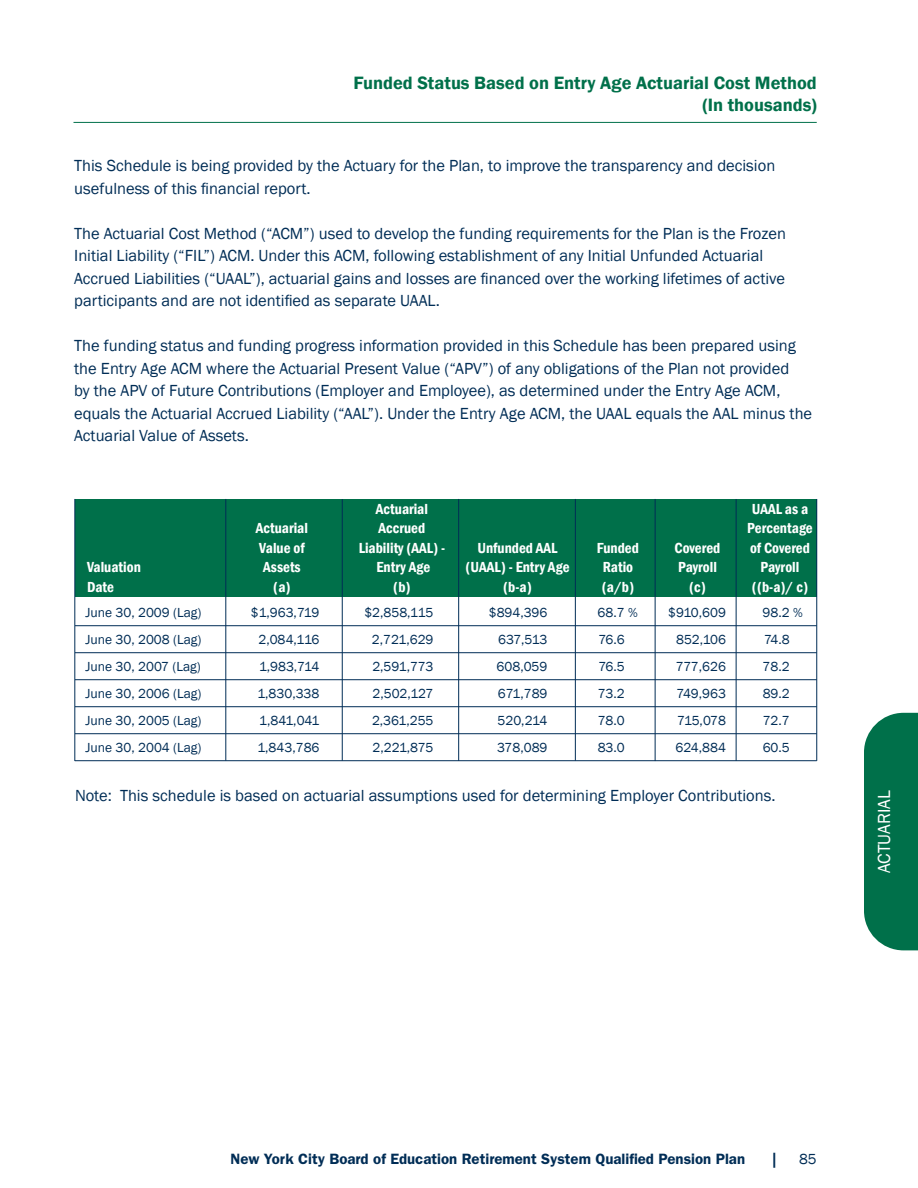
<style>
.page{position:relative;width:918px;height:1188px;background:#fff}
.page>*{position:absolute;margin:0;border:0;box-sizing:border-box;transform-origin:0 0}
.t1{font:600 18.3px/22px "Franklin Gothic";color:#00704a;text-align:right}
.t2{font:18px "Franklin Gothic";color:#fff}
.t3{font:16.5px/22.5px "Franklin Gothic";color:#002d56}
.t4{font:600 condensed 15px "Franklin Gothic";color:#fff}
.t5{font:600 15px "ITC Franklin Gothic Std";color:#002d56}
.t6{font:15px "Franklin Gothic";color:#002d56}
.t7{font:13.5px "Franklin Gothic";color:#002d56}
</style>
<div class="page">
<div style="left:864px;top:713px;width:54px;height:237px;background:#00704a"></div>
<hr style="left:74px;top:122px;width:743px;height:1px;background:#00704a">
<div style="left:75px;top:499px;width:742px;height:97px;background:#00704a"></div>
<hr style="left:75px;top:625px;width:742px;height:1px;background:#002d56">
<hr style="left:75px;top:652px;width:742px;height:1px;background:#002d56">
<hr style="left:75px;top:679px;width:742px;height:1px;background:#002d56">
<hr style="left:75px;top:706px;width:742px;height:1px;background:#002d56">
<hr style="left:75px;top:733px;width:742px;height:1px;background:#002d56">
<hr style="left:75px;top:760px;width:742px;height:1px;background:#002d56">
<hr style="left:736px;top:499px;width:1px;height:262px;background:#002d56">
<hr style="left:655px;top:499px;width:1px;height:262px;background:#002d56">
<hr style="left:575px;top:499px;width:1px;height:262px;background:#002d56">
<hr style="left:458px;top:499px;width:1px;height:262px;background:#002d56">
<hr style="left:342px;top:499px;width:1px;height:262px;background:#002d56">
<hr style="left:225px;top:499px;width:1px;height:262px;background:#002d56">
<hr style="left:74px;top:499px;width:1px;height:262px;background:#002d56">
<hr style="left:816px;top:499px;width:1px;height:262px;background:#002d56">
<p class="t1" style="left:354px;top:72px;width:465px">Funded Status Based on Entry Age Actuarial Cost Method (In thousands)</p>
<p class="t3" style="left:74px;top:155px;width:703px">This Schedule is being provided by the Actuary for the Plan, to improve the transparency and decision usefulness of this financial report.</p>
<p class="t3" style="left:74px;top:222px;width:713px">The Actuarial Cost Method (“ACM”) used to develop the funding requirements for the Plan is the Frozen Initial Liability (“FIL”) ACM. Under this ACM, following establishment of any Initial Unfunded Actuarial Accrued Liabilities (“UAAL”), actuarial gains and losses are financed over the working lifetimes of active participants and are not identified as separate UAAL.</p>
<p class="t3" style="left:74px;top:335px;width:739px">The funding status and funding progress information provided in this Schedule has been prepared using the Entry Age ACM where the Actuarial Present Value (“APV”) of any obligations of the Plan not provided<br>by the APV of Future Contributions (Employer and Employee), as determined under the Entry Age ACM, equals the Actuarial Accrued Liability (“AAL”). Under the Entry Age ACM, the UAAL equals the AAL minus the Actuarial Value of Assets.</p>
<p class="t4" style="left:376px;top:499px;width:54px">Actuarial</p>
<p class="t4" style="left:752px;top:499px;width:58px">UAAL as a</p>
<p class="t4" style="left:256px;top:518px;width:54px">Actuarial</p>
<p class="t4" style="left:379px;top:518px;width:48px">Accrued</p>
<p class="t4" style="left:747px;top:518px;width:67px">Percentage</p>
<p class="t4" style="left:259px;top:538px;width:47px">Value of</p>
<p class="t4" style="left:359px;top:538px;width:88px">Liability (AAL) -</p>
<p class="t4" style="left:477px;top:538px;width:82px">Unfunded AAL</p>
<p class="t4" style="left:597px;top:538px;width:44px">Funded</p>
<p class="t4" style="left:675px;top:538px;width:47px">Covered</p>
<p class="t4" style="left:750px;top:538px;width:61px">of Covered</p>
<p class="t4" style="left:87px;top:557px;width:55px">Valuation</p>
<p class="t4" style="left:263px;top:557px;width:39px">Assets</p>
<p class="t4" style="left:376px;top:557px;width:55px">Entry Age</p>
<p class="t4" style="left:465px;top:557px;width:106px">(UAAL) - Entry Age</p>
<p class="t4" style="left:603px;top:557px;width:32px">Ratio</p>
<p class="t4" style="left:678px;top:557px;width:40px">Payroll</p>
<p class="t4" style="left:761px;top:557px;width:40px">Payroll</p>
<p class="t4" style="left:87px;top:577px;width:29px">Date</p>
<p class="t4" style="left:273px;top:577px;width:19px">(a)</p>
<p class="t4" style="left:393px;top:577px;width:19px">(b)</p>
<p class="t4" style="left:503px;top:577px;width:30px">(b-a)</p>
<p class="t4" style="left:602px;top:577px;width:34px">(a/b)</p>
<p class="t4" style="left:689px;top:577px;width:18px">(c)</p>
<p class="t4" style="left:752px;top:577px;width:58px">((b-a)/ c)</p>
<p class="t7" style="left:86px;top:604px;width:117px">June 30, 2009 (Lag)</p>
<p class="t7" style="left:251px;top:604px;width:70px">$1,963,719</p>
<p class="t7" style="left:364px;top:604px;width:71px">$2,858,115</p>
<p class="t7" style="left:489px;top:604px;width:60px">$894,396</p>
<p class="t7" style="left:598px;top:604px;width:42px">68.7 %</p>
<p class="t7" style="left:668px;top:604px;width:59px">$910,609</p>
<p class="t7" style="left:763px;top:604px;width:42px">98.2 %</p>
<p class="t7" style="left:86px;top:631px;width:117px">June 30, 2008 (Lag)</p>
<p class="t7" style="left:258px;top:631px;width:63px">2,084,116</p>
<p class="t7" style="left:372px;top:631px;width:63px">2,721,629</p>
<p class="t7" style="left:498px;top:631px;width:51px">637,513</p>
<p class="t7" style="left:599px;top:631px;width:28px">76.6</p>
<p class="t7" style="left:676px;top:631px;width:51px">852,106</p>
<p class="t7" style="left:764px;top:631px;width:27px">74.8</p>
<p class="t7" style="left:86px;top:658px;width:117px">June 30, 2007 (Lag)</p>
<p class="t7" style="left:259px;top:658px;width:62px">1,983,714</p>
<p class="t7" style="left:372px;top:658px;width:63px">2,591,773</p>
<p class="t7" style="left:497px;top:658px;width:52px">608,059</p>
<p class="t7" style="left:599px;top:658px;width:28px">76.5</p>
<p class="t7" style="left:676px;top:658px;width:52px">777,626</p>
<p class="t7" style="left:763px;top:658px;width:29px">78.2</p>
<p class="t7" style="left:86px;top:685px;width:117px">June 30, 2006 (Lag)</p>
<p class="t7" style="left:257px;top:685px;width:64px">1,830,338</p>
<p class="t7" style="left:372px;top:685px;width:63px">2,502,127</p>
<p class="t7" style="left:498px;top:685px;width:51px">671,789</p>
<p class="t7" style="left:598px;top:685px;width:29px">73.2</p>
<p class="t7" style="left:677px;top:685px;width:51px">749,963</p>
<p class="t7" style="left:763px;top:685px;width:29px">89.2</p>
<p class="t7" style="left:86px;top:712px;width:117px">June 30, 2005 (Lag)</p>
<p class="t7" style="left:259px;top:712px;width:62px">1,841,041</p>
<p class="t7" style="left:372px;top:712px;width:63px">2,361,255</p>
<p class="t7" style="left:498px;top:712px;width:51px">520,214</p>
<p class="t7" style="left:598px;top:712px;width:29px">78.0</p>
<p class="t7" style="left:677px;top:712px;width:50px">715,078</p>
<p class="t7" style="left:763px;top:712px;width:29px">72.7</p>
<p class="t7" style="left:86px;top:739px;width:117px">June 30, 2004 (Lag)</p>
<p class="t7" style="left:257px;top:739px;width:64px">1,843,786</p>
<p class="t7" style="left:372px;top:739px;width:63px">2,221,875</p>
<p class="t7" style="left:497px;top:739px;width:52px">378,089</p>
<p class="t7" style="left:598px;top:739px;width:29px">83.0</p>
<p class="t7" style="left:676px;top:739px;width:52px">624,884</p>
<p class="t7" style="left:763px;top:739px;width:29px">60.5</p>
<p class="t3" style="left:75px;top:785px;width:702px">Note: This schedule is based on actuarial assumptions used for determining Employer Contributions.</p>
<p class="t2" style="left:873px;top:873px;width:84px;rotate:-90deg">ACTUARIAL</p>
<p class="t5" style="left:231px;top:1150px;width:516px">New York City Board of Education Retirement System Qualified Pension Plan</p>
<p class="t5" style="left:772px;top:1150px;width:6px">|</p>
<p class="t6" style="left:799px;top:1149px;width:19px">85</p>
</div>
